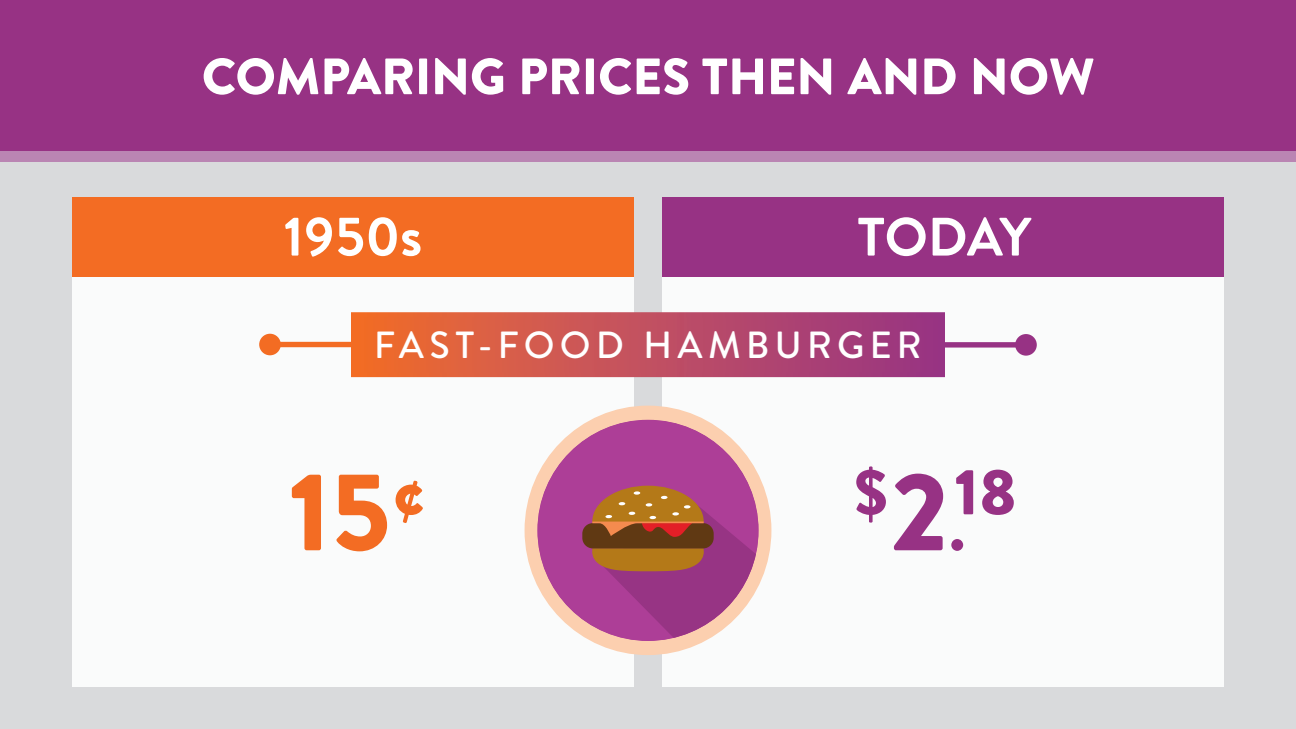
<style>
.page{position:relative;width:1296px;height:729px;background:#d9dadc}
.page>*{position:absolute;margin:0;border:0;box-sizing:border-box;transform-origin:0 0}
.t1{font:900 108px "Brandon Text";color:#f36c23}
.t2{font:900 63px "Brandon Text";color:#973284}
.t3{font:700 54px "Brandon Text";color:#fff}
.t4{font:900 51px "Brandon Text";color:#fff}
.t5{font:500 37.8px "Brandon Text";letter-spacing:.14em;color:#fff}
.s1{font-size:108px}
</style>
<div class="page">
<div style="left:0;top:150px;width:1296px;height:12px;background:#ba85b3"></div>
<div style="left:0;top:0;width:1296px;height:150px;background:#973284"></div>
<div style="left:72px;top:202px;width:562px;height:485px;background:#fafbfb"></div>
<div style="left:662px;top:202px;width:562px;height:485px;background:#fafbfb"></div>
<div style="left:72px;top:197px;width:562px;height:80px;background:#f36c23"></div>
<div style="left:662px;top:197px;width:562px;height:80px;background:#973284"></div>
<div style="left:648px;top:342px;width:378px;height:6px;background:#973284"></div>
<div style="left:1015px;top:334px;width:22px;height:22px;background:#973284;border-radius:50%"></div>
<div style="left:270px;top:342px;width:378px;height:5px;background:#f36c23"></div>
<div style="left:259px;top:334px;width:22px;height:21px;background:#f36c23;border-radius:50%"></div>
<div style="left:525px;top:406px;width:246px;height:249px;background:#fccfaf;border-radius:50%"></div>
<div style="left:353px;top:315px;width:590px;height:60px;background:linear-gradient(to right,#f06d2e,#95338a)"></div>
<svg style="left:537px;top:420px;width:222px;height:221px;fill:#ad3e97"></svg>
<svg style="left:586px;top:486px;width:170px;height:152px;background:#a9576d"></svg>
<p class="t4" style="left:202px;top:40px;width:894px">COMPARING PRICES THEN AND NOW</p>
<p class="t3" style="left:283px;top:199px;width:140px">1950s</p>
<p class="t3" style="left:857px;top:199px;width:176px">TODAY</p>
<p class="t5" style="left:374px;top:319px;width:549px">FAST-FOOD HAMBURGER</p>
<h1 class="t1" style="left:288px;top:437px;width:139px">15<sup>¢</sup></h1>
<p class="t2" style="left:852px;top:448px;width:114px">$<span class="s1">2</span><sub>.</sub></p>
<p class="t2" style="left:954px;top:448px;width:65px">18</p>
</div>
